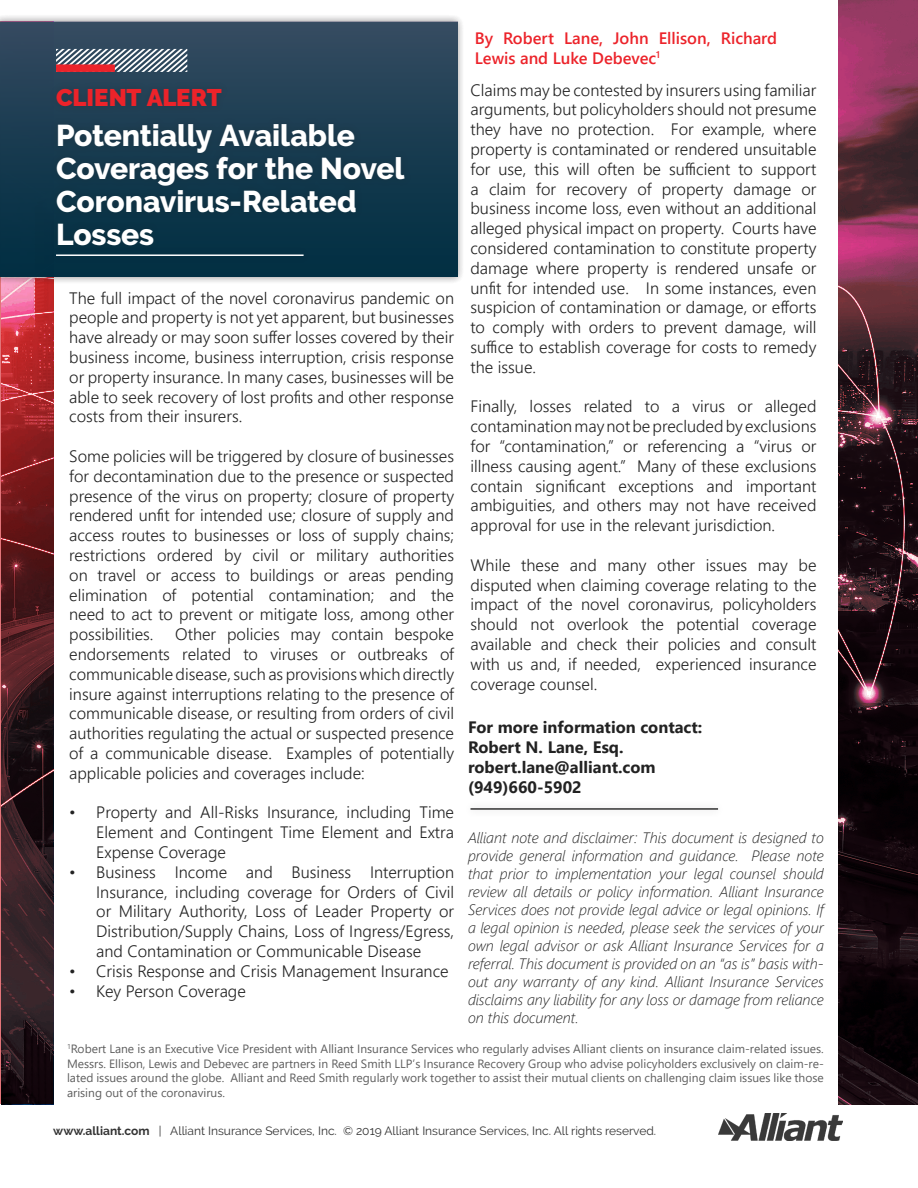
<style>
.page{position:relative;width:918px;height:1188px;background:#fff}
.page>*{position:absolute;margin:0;border:0;box-sizing:border-box;transform-origin:0 0}
.t1{font:800 30px/33px "Raleway";letter-spacing:-.005em;color:#fff}
.t2{font:900 24px "Raleway";letter-spacing:-.01em;color:#ec232a}
.t3{font:300 16.5px/19.8px "Segoe UI";color:#222;text-align:justify}
.t4{font:700 16.5px "Segoe UI";color:#222}
.t5{font:600 16.5px/19.8px "Segoe UI";color:#ec232a}
.t6{font:italic 300 15px/18px "Segoe UI";color:#222;text-align:justify}
.t7{font:12px/14.4px "Segoe UI";color:#333;text-align:justify}
.t8{font:12px "Raleway";color:#333}
.s1{font-weight:700}
</style>
<div class="page">
<img style="left:718px;top:1113px;width:124px;height:28px">
<svg style="left:1px;top:285px;width:52px;height:819px;background:#582026"></svg>
<svg style="left:838px;top:0;width:80px;height:1104px;background:#3c1a27"></svg>
<div style="left:0;top:13px;width:465px;height:272px;background:#231f20;opacity:.25"></div>
<div style="left:0;top:22px;width:457px;height:254px;background:linear-gradient(to bottom,#344b60,#002d41)"></div>
<div style="left:49px;top:116px;width:364px;height:137px;background:#113648"></div>
<div style="left:49px;top:81px;width:181px;height:33px;background:#233f53"></div>
<div style="left:49px;top:246px;width:262px;height:18px;background:#052f43"></div>
<hr style="left:56px;top:254px;width:248px;height:2px;background:#fff">
<svg style="left:56px;top:49px;width:131px;height:23px"></svg>
<div style="left:56px;top:64px;width:59px;height:8px;background:#ec232a"></div>
<div style="left:463px;top:800px;width:262px;height:18px;background:#fbfbfb"></div>
<hr style="left:471px;top:808px;width:247px;height:2px;background:#333">
<p class="t2" style="left:56px;top:84px;width:167px">CLIENT ALERT</p>
<p class="t1" style="left:56px;top:119px;width:350px">Potentially Available<br>Coverages for the Novel<br>Coronavirus-Related<br>Losses</p>
<p class="t3" style="left:69px;top:286px;width:386px">The full impact of the novel coronavirus pandemic on people and property is not yet apparent, but businesses have already or may soon suffer losses covered by their business income, business interruption, crisis response or property insurance. In many cases, businesses will be able to seek recovery of lost profits and other response costs from their insurers.</p>
<p class="t3" style="left:69px;top:445px;width:386px">Some policies will be triggered by closure of businesses for decontamination due to the presence or suspected presence of the virus on property; closure of property rendered unfit for intended use; closure of supply and access routes to businesses or loss of supply chains; restrictions ordered by civil or military authorities on travel or access to buildings or areas pending elimination of potential contamination; and the need to act to prevent or mitigate loss, among other possibilities.</p>
<p class="t3" style="left:69px;top:623px;width:386px;text-indent:106px">Other policies may contain bespoke endorsements related to viruses or outbreaks of communicable disease, such as provisions which directly insure against interruptions relating to the presence of communicable disease, or resulting from orders of civil authorities regulating the actual or suspected presence of a communicable disease. Examples of potentially applicable policies and coverages include:</p>
<p class="t3" style="left:96px;top:801px;width:359px;text-indent:-27px">• Property and All-Risks Insurance, including Time Element and Contingent Time Element and Extra Expense Coverage</p>
<p class="t3" style="left:96px;top:860px;width:359px;text-indent:-27px">• Business Income and Business Interruption Insurance, including coverage for Orders of Civil or Military Authority, Loss of Leader Property or Distribution/Supply Chains, Loss of Ingress/Egress, and Contamination or Communicable Disease</p>
<p class="t3" style="left:69px;top:959px;width:381px">• Crisis Response and Crisis Management Insurance</p>
<p class="t3" style="left:69px;top:979px;width:178px">• Key Person Coverage</p>
<p class="t5" style="left:475px;top:27px;width:304px">By Robert Lane, John Ellison, Richard<br>Lewis and Luke Debevec<sup>1</sup></p>
<p class="t3" style="left:471px;top:78px;width:348px">Claims may be contested by insurers using familiar arguments, but policyholders should not presume they have no protection. For example, where property is contaminated or rendered unsuitable for use, this will often be sufficient to support a claim for recovery of property damage or business income loss, even without an additional alleged physical impact on property. Courts have considered contamination to constitute property damage where property is rendered unsafe or unfit for intended use. In some instances, even suspicion of contamination or damage, or efforts to comply with orders to prevent damage, will suffice to establish coverage for costs to remedy the issue.</p>
<p class="t3" style="left:471px;top:395px;width:348px">Finally, losses related to a virus or alleged contamination may not be precluded by exclusions for “contamination,” or referencing a “virus or illness causing agent.” Many of these exclusions contain significant exceptions and important ambiguities, and others may not have received approval for use in the relevant jurisdiction.</p>
<p class="t3" style="left:471px;top:553px;width:348px">While these and many other issues may be disputed when claiming coverage relating to the impact of the novel coronavirus, policyholders should not overlook the potential coverage available and check their policies and consult with us and, if needed, experienced insurance coverage counsel.</p>
<p class="t4" style="left:468px;top:712px;width:236px">For more information contact:</p>
<p class="t4" style="left:468px;top:732px;width:157px">Robert N. Lane, Esq.</p>
<p class="t4" style="left:468px;top:751px;width:189px">robert.lane@alliant.com</p>
<p class="t4" style="left:468px;top:771px;width:115px">(949)660-5902</p>
<p class="t6" style="left:468px;top:826px;width:357px">Alliant note and disclaimer: This document is designed to provide general information and guidance. Please note that prior to implementation your legal counsel should review all details or policy information. Alliant Insurance Services does not provide legal advice or legal opinions. If a legal opinion is needed, please seek the services of your own legal advisor or ask Alliant Insurance Services for a referral. This document is provided on an “as is” basis with&shy;out any warranty of any kind. Alliant Insurance Services disclaims any liability for any loss or damage from reliance on this document.</p>
<p class="t7" style="left:67px;top:1041px;width:758px"><sup>1</sup>Robert Lane is an Executive Vice President with Alliant Insurance Services who regularly advises Alliant clients on insurance claim-related issues.<br>Messrs. Ellison, Lewis and Debevec are partners in Reed Smith LLP’s Insurance Recovery Group who advise policyholders exclusively on claim-re&shy;lated issues around the globe. Alliant and Reed Smith regularly work together to assist their mutual clients on challenging claim issues like those arising out of the coronavirus.</p>
<p class="t8" style="left:53px;top:1124px;width:604px"><span class="s1">www.alliant.com</span> | Alliant Insurance Services, Inc. © 2019 Alliant Insurance Services, Inc. All rights reserved.</p>
</div>
